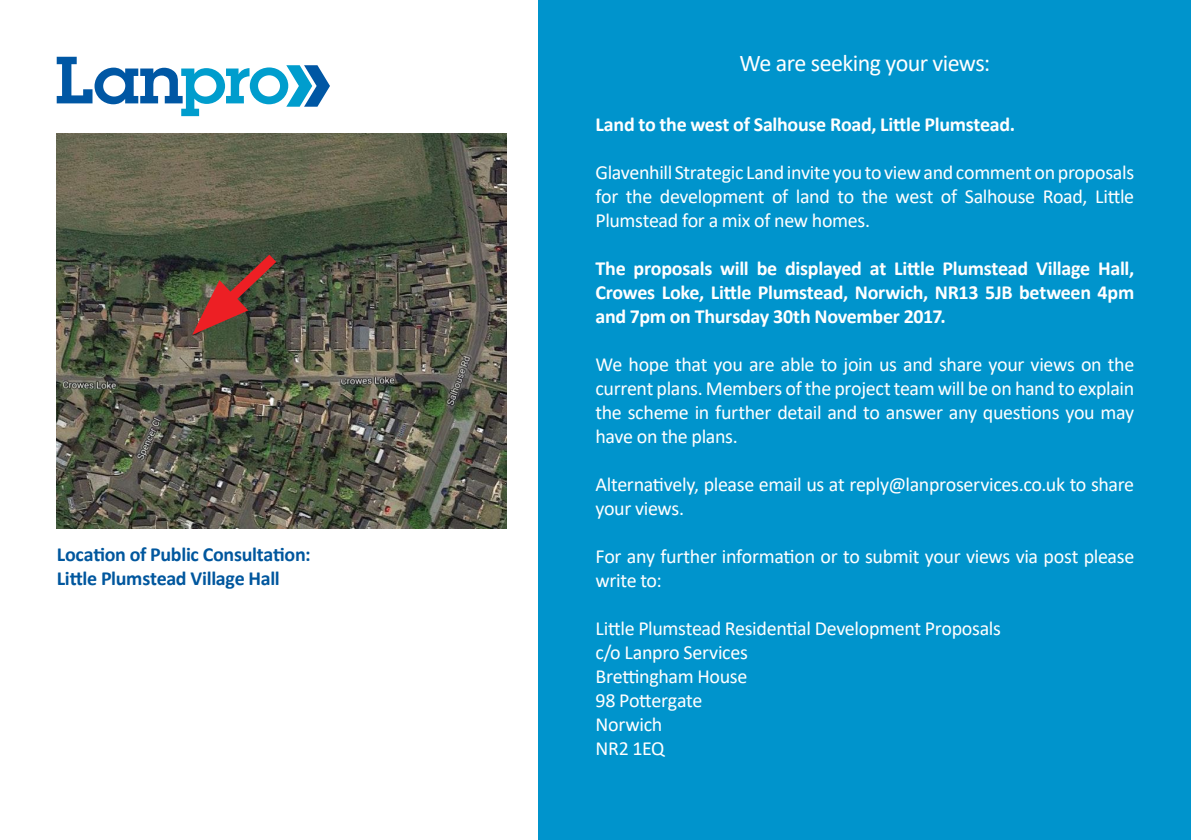
<style>
.page{position:relative;width:1191px;height:840px;background:#fff}
.page>*{position:absolute;margin:0;border:0;box-sizing:border-box;transform-origin:0 0}
.t1{font:24px "Calibri";letter-spacing:-.025em;color:#fff}
.t2{font:20px/24px "Calibri";letter-spacing:-.02em;color:#fff;text-align:justify}
.t3{font:700 20px/24px "Calibri";letter-spacing:-.015em;color:#fff;text-align:justify}
.t4{font:700 20px "Calibri";letter-spacing:-.015em;color:#00579e}
</style>
<div class="page">
<img style="left:57px;top:133px;width:449px;height:394px">
<div style="left:539px;top:0;width:652px;height:839px;background:#0094cc"></div>
<svg style="left:57px;top:57px;width:273px;height:59px"></svg>
<svg style="left:192px;top:244px;width:95px;height:90px;background:#634335"></svg>
<p class="t4" style="left:57px;top:539px;width:255px">Location of Public Consultation:</p>
<p class="t4" style="left:57px;top:563px;width:225px">Little Plumstead Village Hall</p>
<p class="t1" style="left:739px;top:46px;width:252px">We are seeking your views:</p>
<p class="t3" style="left:595px;top:112px;width:421px">Land to the west of Salhouse Road, Little Plumstead.</p>
<p class="t2" style="left:595px;top:159px;width:540px">Glavenhill Strategic Land invite you to view and comment on proposals for the development of land to the west of Salhouse Road, Little Plumstead for a mix of new homes.</p>
<p class="t3" style="left:595px;top:256px;width:540px">The proposals will be displayed at Little Plumstead Village Hall, Crowes Loke, Little Plumstead, Norwich, NR13 5JB between 4pm and 7pm on Thursday 30th November 2017.</p>
<p class="t2" style="left:595px;top:351px;width:540px">We hope that you are able to join us and share your views on the current plans. Members of the project team will be on hand to explain the scheme in further detail and to answer any questions you may have on the plans.</p>
<p class="t2" style="left:595px;top:471px;width:540px">Alternatively, please email us at reply@lanproservices.co.uk to share your views.</p>
<p class="t2" style="left:595px;top:543px;width:540px">For any further information or to submit your views via post please write to:</p>
<p class="t2" style="left:595px;top:615px;width:407px">Little Plumstead Residential Development Proposals</p>
<p class="t2" style="left:595px;top:639px;width:154px">c/o Lanpro Services</p>
<p class="t2" style="left:595px;top:663px;width:153px">Brettingham House</p>
<p class="t2" style="left:595px;top:687px;width:108px">98 Pottergate</p>
<p class="t2" style="left:595px;top:711px;width:68px">Norwich</p>
<p class="t2" style="left:595px;top:735px;width:71px">NR2 1EQ</p>
</div>
